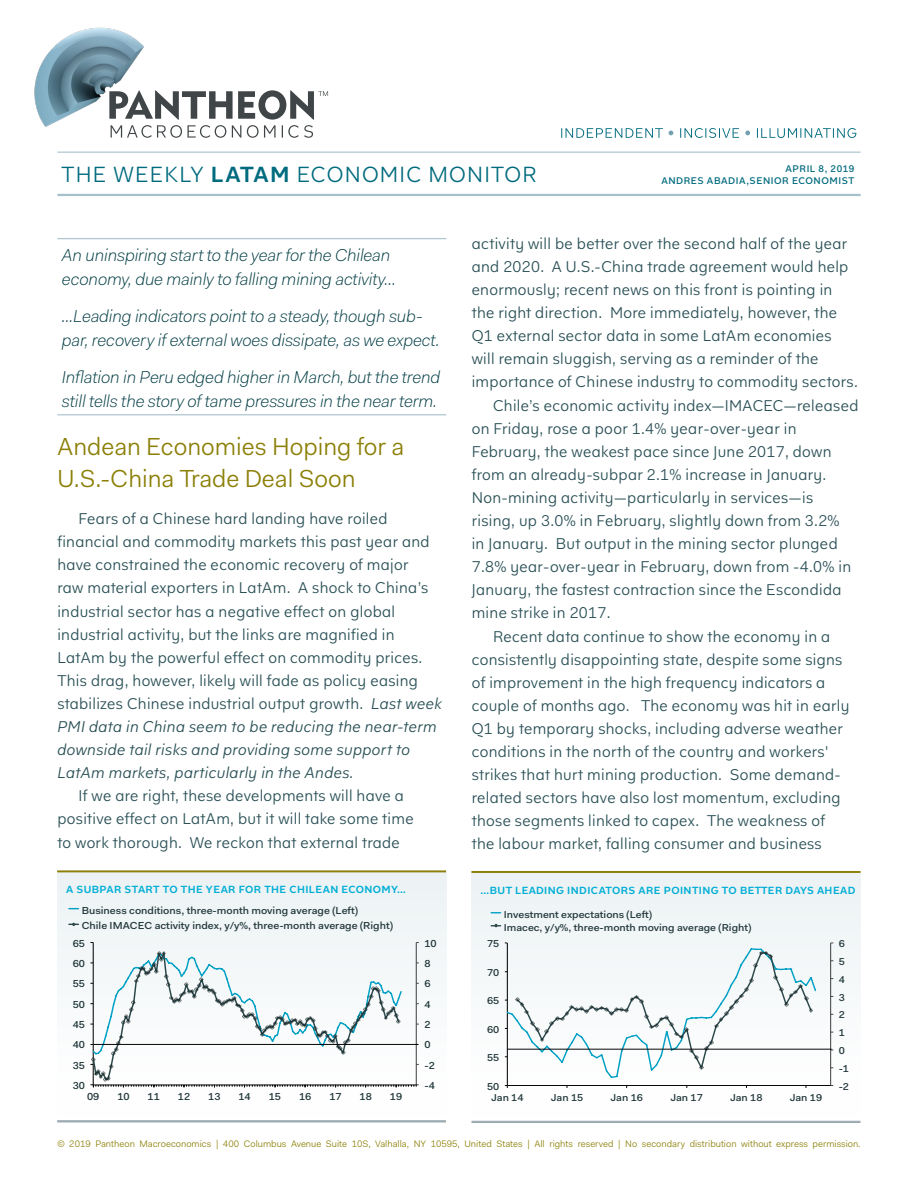
<style>
.page{position:relative;width:918px;height:1188px;background:#fff}
.page>*{position:absolute;margin:0;border:0;box-sizing:border-box;transform-origin:0 0}
.MainHeadline{font:24.75px/31.5px "Fakt Pro Blond";color:#8c8009}
.t1{font:22.2px "Fakt Pro Blond";letter-spacing:.055em;color:#006b7e}
.IntroBullets{font:italic 300 17.25px/24px "Fakt Pro";letter-spacing:-.01em;color:#003c43}
.BodyCopy{font:15.75px/23.1px "Fakt Pro Blond";letter-spacing:.02em;color:#274e54}
.StatisticHeadline{font:600 10.5px "Fakt Pro";letter-spacing:.04em;color:#00aed6}
.t2{font:500 10.2px/15.6px "Fakt Pro";color:#22383b;scale:1.06 1}
.t3{font:500 10.05px/13px "Fakt Pro";color:#22383b;scale:1.07 1}
.t4{font:500 9.75px "Fakt Pro";letter-spacing:.055em;color:#006b7e}
.t5{font:9.45px "Fakt Pro Blond";color:#8c8009}
.s1{font-family:"Fakt Pro";font-weight:600}
.s2{font-style:italic}
</style>
<div class="page">
<hr style="left:57px;top:238px;width:389px;height:1px;background:#a6c0cb">
<hr style="left:57px;top:414px;width:389px;height:1px;background:#a6c0cb">
<hr style="left:57px;top:152px;width:804px;height:1px;background:#a6c0cb">
<hr style="left:57px;top:194px;width:804px;height:2px;background:#a6c0cb">
<svg style="left:757px;top:128px;width:99px;height:10px"></svg>
<svg style="left:745px;top:131px;width:5px;height:4px"></svg>
<svg style="left:680px;top:128px;width:59px;height:10px"></svg>
<svg style="left:669px;top:131px;width:4px;height:4px"></svg>
<svg style="left:561px;top:128px;width:102px;height:10px"></svg>
<img style="left:34px;top:27px;width:110px;height:100px">
<svg style="left:109px;top:90px;width:219px;height:48px"></svg>
<div style="left:472px;top:871px;width:389px;height:246px;background:#edf3f5"></div>
<hr style="left:830px;top:943px;width:1px;height:143px;background:#424242">
<hr style="left:507px;top:943px;width:1px;height:143px;background:#000">
<hr style="left:507px;top:1085px;width:324px;height:1px;background:#000">
<svg style="left:505px;top:943px;width:312px;height:136px"></svg>
<svg style="left:491px;top:924px;width:10px;height:4px"></svg>
<hr style="left:507px;top:1049px;width:325px;height:1px;background:#000">
<hr style="left:472px;top:871px;width:388px;height:1px;background:#8c8009">
<hr style="left:472px;top:872px;width:388px;height:1px;background:#8c8009">
<hr style="left:472px;top:1121px;width:388px;height:1px;background:#99a9af">
<hr style="left:472px;top:1122px;width:388px;height:1px;background:#99a9af">
<div style="left:57px;top:871px;width:389px;height:245px;background:linear-gradient(to right,#f4f7f8,#f3f7f8)"></div>
<hr style="left:416px;top:943px;width:1px;height:142px;background:#424242">
<hr style="left:93px;top:943px;width:1px;height:142px;background:#000">
<svg style="left:90px;top:951px;width:329px;height:137px"></svg>
<svg style="left:69px;top:922px;width:9px;height:4px"></svg>
<hr style="left:94px;top:1044px;width:324px;height:1px;background:#000">
<hr style="left:57px;top:871px;width:389px;height:1px;background:#8c8009">
<hr style="left:57px;top:872px;width:389px;height:1px;background:#8c8009">
<hr style="left:57px;top:1120px;width:389px;height:1px;background:#99a9af">
<hr style="left:57px;top:1121px;width:389px;height:1px;background:#99a9af">
<hr style="left:57px;top:1122px;width:389px;height:1px;background:#99a9af">
<p class="t1" style="left:62px;top:159px;width:476px">THE WEEKLY <span class="s1">LATAM</span> ECONOMIC MONITOR</p>
<p class="t4" style="left:786px;top:162px;width:70px">APRIL 8, 2019</p>
<p class="t4" style="left:661px;top:174px;width:195px">ANDRES ABADIA,SENIOR ECONOMIST</p>
<p class="IntroBullets" style="left:62px;top:243px;width:336px">An uninspiring start to the year for the Chilean economy, due mainly to falling mining activity…</p>
<p class="IntroBullets" style="left:62px;top:304px;width:379px">…Leading indicators point to a steady, though sub&shy;par, recovery if external woes dissipate, as we expect.</p>
<p class="IntroBullets" style="left:62px;top:364px;width:380px">Inflation in Peru edged higher in March, but the trend still tells the story of tame pressures in the near term.</p>
<p class="MainHeadline" style="left:57px;top:431px;width:348px">Andean Economies Hoping for a<br>U.S.-China Trade Deal Soon</p>
<p class="BodyCopy" style="left:57px;top:507px;width:386px;text-indent:21px">Fears of a Chinese hard landing have roiled financial and commodity markets this past year and have constrained the economic recovery of major<br>raw material exporters in LatAm. A shock to China’s industrial sector has a negative effect on global industrial activity, but the links are magnified in LatAm by the powerful effect on commodity prices.<br>This drag, however, likely will fade as policy easing stabilizes Chinese industrial output growth. <span class="s2">Last week PMI data in China seem to be reducing the near-term downside tail risks and providing some support to LatAm markets, particularly in the Andes.</span></p>
<p class="BodyCopy" style="left:57px;top:784px;width:358px;text-indent:21px">If we are right, these developments will have a positive effect on LatAm, but it will take some time to work thorough. We reckon that external trade</p>
<p class="BodyCopy" style="left:472px;top:232px;width:388px">activity will be better over the second half of the year and 2020. A U.S.-China trade agreement would help enormously; recent news on this front is pointing in the right direction. More immediately, however, the Q1 external sector data in some LatAm economies will remain sluggish, serving as a reminder of the importance of Chinese industry to commodity sectors.</p>
<p class="BodyCopy" style="left:472px;top:394px;width:388px;text-indent:21px">Chile’s economic activity index—IMACEC—released on Friday, rose a poor 1.4% year-over-year in February, the weakest pace since June 2017, down from an already-subpar 2.1% increase in January.<br>Non-mining activity—particularly in services—is rising, up 3.0% in February, slightly down from 3.2%<br>in January. But output in the mining sector plunged 7.8% year-over-year in February, down from -4.0% in January, the fastest contraction since the Escondida mine strike in 2017.</p>
<p class="BodyCopy" style="left:472px;top:625px;width:379px;text-indent:21px">Recent data continue to show the economy in a consistently disappointing state, despite some signs of improvement in the high frequency indicators a couple of months ago. The economy was hit in early Q1 by temporary shocks, including adverse weather conditions in the north of the country and workers' strikes that hurt mining production. Some demand&shy;related sectors have also lost momentum, excluding those segments linked to capex. The weakness of the labour market, falling consumer and business</p>
<p class="StatisticHeadline" style="left:66px;top:883px;width:341px">A SUBPAR START TO THE YEAR FOR THE CHILEAN ECONOMY…</p>
<p class="StatisticHeadline" style="left:481px;top:883px;width:377px">…BUT LEADING INDICATORS ARE POINTING TO BETTER DAYS AHEAD</p>
<p class="t2" style="left:82px;top:902px;width:295px">Business conditions, three-month moving average (Left)<br>Chile IMACEC activity index, y/y%, three-month average (Right)</p>
<p class="t3" style="left:504px;top:908px;width:233px">Investment expectations (Left)<br>Imacec, y/y%, three-month moving average (Right)</p>
<p class="t2" style="left:73px;top:935px;width:13px">65</p>
<p class="t2" style="left:424px;top:935px;width:13px">10</p>
<p class="t3" style="left:487px;top:937px;width:13px">75</p>
<p class="t3" style="left:839px;top:937px;width:7px">6</p>
<p class="t2" style="left:73px;top:956px;width:13px">60</p>
<p class="t2" style="left:73px;top:976px;width:13px">55</p>
<p class="t2" style="left:424px;top:956px;width:7px">8</p>
<p class="t2" style="left:424px;top:976px;width:7px">6</p>
<p class="t3" style="left:487px;top:966px;width:13px">70</p>
<p class="t3" style="left:839px;top:955px;width:7px">5</p>
<p class="t3" style="left:839px;top:973px;width:7px">4</p>
<p class="t2" style="left:73px;top:996px;width:13px">50</p>
<p class="t2" style="left:424px;top:996px;width:7px">4</p>
<p class="t3" style="left:487px;top:994px;width:13px">65</p>
<p class="t3" style="left:839px;top:990px;width:7px">3</p>
<p class="t3" style="left:839px;top:1008px;width:7px">2</p>
<p class="t2" style="left:73px;top:1017px;width:13px">45</p>
<p class="t2" style="left:424px;top:1017px;width:7px">2</p>
<p class="t3" style="left:487px;top:1023px;width:13px">60</p>
<p class="t3" style="left:839px;top:1026px;width:7px">1</p>
<p class="t2" style="left:73px;top:1037px;width:13px">40</p>
<p class="t2" style="left:73px;top:1057px;width:13px">35</p>
<p class="t2" style="left:424px;top:1037px;width:7px">0</p>
<p class="t2" style="left:424px;top:1057px;width:11px">-2</p>
<p class="t3" style="left:487px;top:1051px;width:13px">55</p>
<p class="t3" style="left:839px;top:1044px;width:7px">0</p>
<p class="t3" style="left:839px;top:1062px;width:11px">-1</p>
<p class="t2" style="left:73px;top:1078px;width:13px">30</p>
<p class="t2" style="left:424px;top:1078px;width:11px">-4</p>
<p class="t3" style="left:487px;top:1079px;width:13px">50</p>
<p class="t3" style="left:839px;top:1079px;width:11px">-2</p>
<p class="t2" style="left:87px;top:1089px;width:13px">09</p>
<p class="t2" style="left:117px;top:1089px;width:13px">10</p>
<p class="t2" style="left:148px;top:1089px;width:13px">11</p>
<p class="t2" style="left:178px;top:1089px;width:13px">12</p>
<p class="t2" style="left:208px;top:1089px;width:13px">13</p>
<p class="t2" style="left:238px;top:1089px;width:13px">14</p>
<p class="t2" style="left:269px;top:1089px;width:13px">15</p>
<p class="t2" style="left:299px;top:1089px;width:13px">16</p>
<p class="t2" style="left:329px;top:1089px;width:13px">17</p>
<p class="t2" style="left:360px;top:1089px;width:13px">18</p>
<p class="t2" style="left:390px;top:1089px;width:13px">19</p>
<p class="t3" style="left:491px;top:1091px;width:32px">Jan 14</p>
<p class="t3" style="left:551px;top:1091px;width:32px">Jan 15</p>
<p class="t3" style="left:611px;top:1091px;width:32px">Jan 16</p>
<p class="t3" style="left:670px;top:1091px;width:32px">Jan 17</p>
<p class="t3" style="left:730px;top:1091px;width:32px">Jan 18</p>
<p class="t3" style="left:790px;top:1091px;width:32px">Jan 19</p>
<p class="t5" style="left:57px;top:1137px;width:805px">© 2019 Pantheon Macroeconomics | 400 Columbus Avenue Suite 10S, Valhalla, NY 10595, United States | All rights reserved | No secondary distribution without express permission.</p>
</div>
